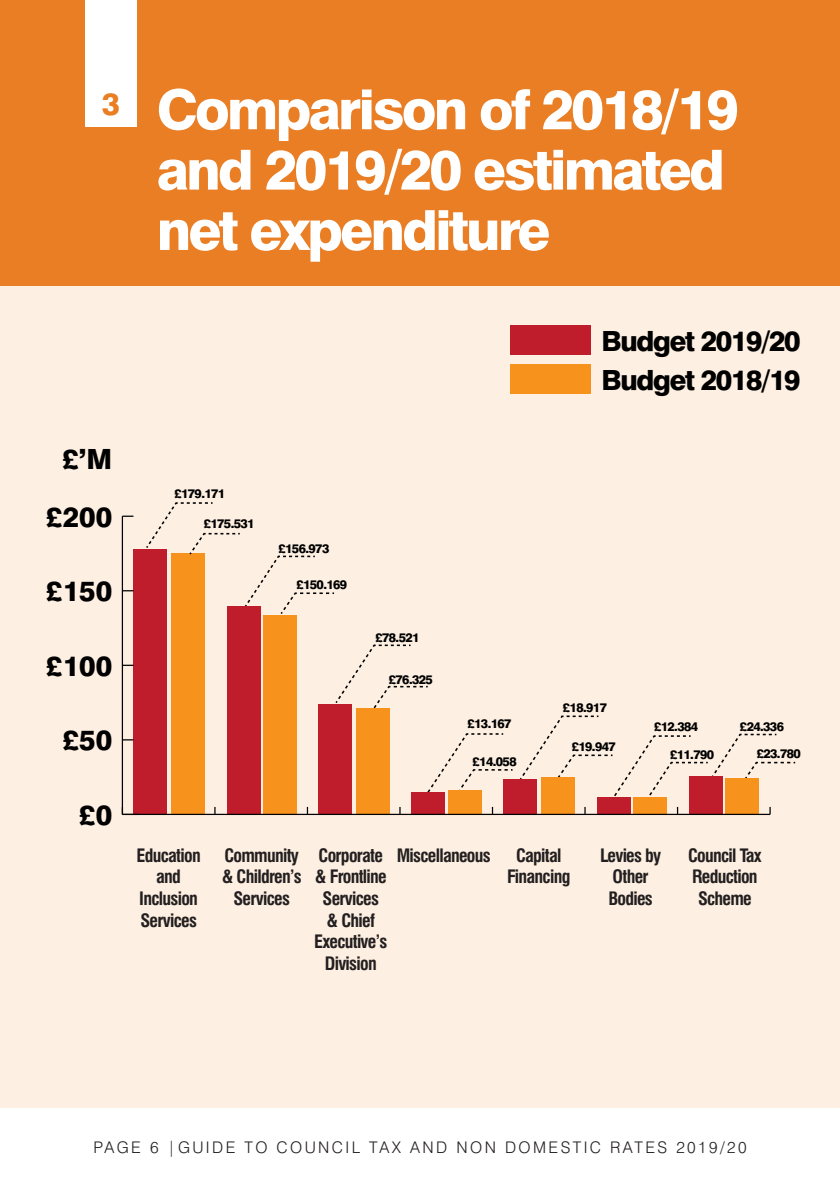
<style>
.page{position:relative;width:840px;height:1191px;background:#fff}
.page>*{position:absolute;margin:0;border:0;box-sizing:border-box;transform-origin:0 0}
.t1{font:800 55.2px/60.4px "Swiss 721 BT";letter-spacing:-.05em;color:#fff}
.t2{font:800 28px "Swiss 721 BT";letter-spacing:-.05em;color:#000}
.t3{font:700 condensed 18px/21.6px "Swiss 721 BT";letter-spacing:-.04em;color:#231f20;text-align:center}
.t4{font:300 16px "Swiss 721 BT";letter-spacing:.15em;color:#231f20}
.t5{font:800 12.4px "Swiss 721 BT";letter-spacing:-.05em;color:#000}
</style>
<div class="page">
<div style="left:0;top:0;width:839px;height:1108px;background:#fdefe1"></div>
<div style="left:0;top:0;width:839px;height:285px;background:#ea7e24"></div>
<div style="left:85px;top:0;width:51px;height:127px;background:#fff"></div>
<div style="left:227px;top:606px;width:33px;height:208px;background:#bf1d2c"></div>
<div style="left:318px;top:704px;width:33px;height:110px;background:#bf1d2c"></div>
<div style="left:411px;top:792px;width:33px;height:22px;background:#bf1d2c"></div>
<div style="left:503px;top:778px;width:33px;height:36px;background:#bf1d2c"></div>
<div style="left:510px;top:364px;width:81px;height:30px;background:#f7931d"></div>
<div style="left:263px;top:614px;width:33px;height:200px;background:#f7931d"></div>
<div style="left:356px;top:708px;width:33px;height:106px;background:#f7931d"></div>
<div style="left:510px;top:325px;width:81px;height:30px;background:#bf1d2c"></div>
<div style="left:171px;top:553px;width:33px;height:261px;background:#f7931d"></div>
<svg style="left:146px;top:502px;width:188px;height:114px"></svg>
<div style="left:133px;top:549px;width:33px;height:265px;background:#bf1d2c"></div>
<hr style="left:122px;top:813px;width:647px;height:2px;background:#000">
<svg style="left:306px;top:807px;width:2px;height:7px"></svg>
<svg style="left:419px;top:733px;width:93px;height:81px"></svg>
<svg style="left:518px;top:715px;width:276px;height:99px"></svg>
<hr style="left:122px;top:516px;width:1px;height:298px;background:#000">
<svg style="left:122px;top:807px;width:16px;height:8px"></svg>
<svg style="left:123px;top:664px;width:10px;height:2px"></svg>
<svg style="left:122px;top:515px;width:11px;height:2px"></svg>
<svg style="left:335px;top:644px;width:92px;height:70px"></svg>
<h1 class="t1" style="left:156px;top:85px;width:583px;text-indent:-55px"><sup>3</sup> Comparison of 2018/19 and 2019/20 estimated net expenditure</h1>
<h2 class="t2" style="left:601px;top:330px;width:201px">Budget 2019/20</h2>
<h2 class="t2" style="left:62px;top:449px;width:51px">£’M</h2>
<h2 class="t2" style="left:46px;top:506px;width:67px">£200</h2>
<h2 class="t2" style="left:46px;top:581px;width:67px">£150</h2>
<h2 class="t2" style="left:46px;top:655px;width:67px">£100</h2>
<h2 class="t2" style="left:63px;top:730px;width:51px">£50</h2>
<h2 class="t2" style="left:79px;top:804px;width:34px">£0</h2>
<p class="t5" style="left:174px;top:489px;width:52px">£179.171</p>
<p class="t5" style="left:204px;top:519px;width:52px">£175.531</p>
<p class="t5" style="left:278px;top:544px;width:52px">£156.973</p>
<p class="t5" style="left:296px;top:580px;width:52px">£150.169</p>
<p class="t5" style="left:375px;top:633px;width:46px">£78.521</p>
<p class="t5" style="left:388px;top:674px;width:46px">£76.325</p>
<p class="t5" style="left:467px;top:719px;width:46px">£13.167</p>
<p class="t5" style="left:472px;top:757px;width:46px">£14.058</p>
<h2 class="t2" style="left:601px;top:369px;width:201px">Budget 2018/19</h2>
<p class="t5" style="left:562px;top:702px;width:46px">£18.917</p>
<p class="t5" style="left:571px;top:742px;width:46px">£19.947</p>
<p class="t5" style="left:653px;top:722px;width:46px">£12.384</p>
<p class="t5" style="left:739px;top:722px;width:46px">£24.336</p>
<p class="t5" style="left:669px;top:750px;width:46px">£11.790</p>
<p class="t5" style="left:756px;top:749px;width:46px">£23.780</p>
<p class="t3" style="left:136px;top:846px;width:66px">Education and<br>Inclusion<br>Services</p>
<p class="t3" style="left:221px;top:846px;width:81px">Community &amp; Children’s<br>Services</p>
<p class="t3" style="left:507px;top:846px;width:65px">Capital<br>Financing</p>
<p class="t3" style="left:599px;top:846px;width:63px">Levies by<br>Other<br>Bodies</p>
<p class="t3" style="left:687px;top:846px;width:75px">Council Tax<br>Reduction<br>Scheme</p>
<p class="t3" style="left:314px;top:846px;width:75px">Corporate &amp; Frontline<br>Services<br>&amp; Chief<br>Executive’s<br>Division</p>
<p class="t3" style="left:396px;top:846px;width:95px">Miscellaneous</p>
<p class="t4" style="left:93px;top:1141px;width:654px">PAGE 6 |GUIDE TO COUNCIL TAX AND NON DOMESTIC RATES 2019/20</p>
</div>
